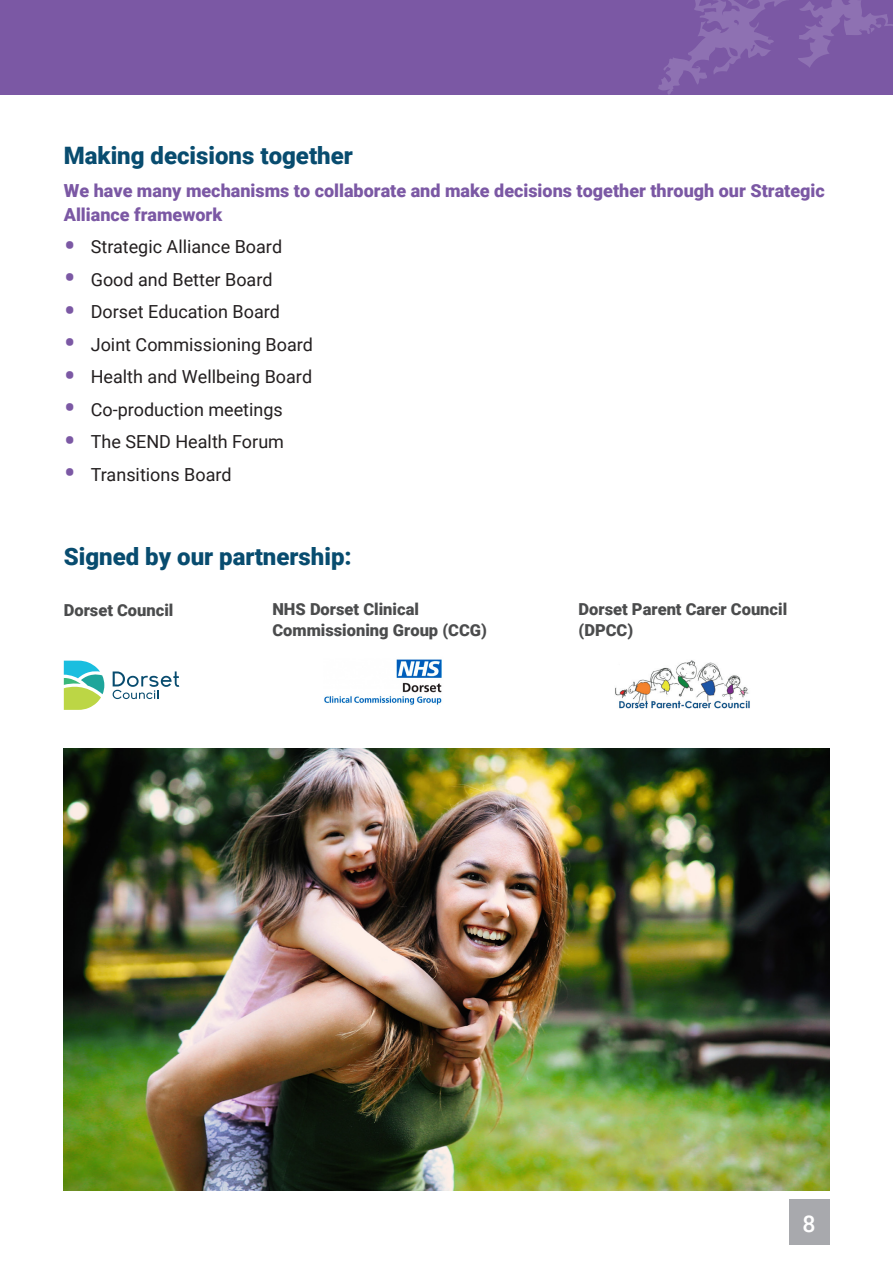
<style>
.page{position:relative;width:893px;height:1263px;background:#fff}
.page>*{position:absolute;margin:0;border:0;box-sizing:border-box;transform-origin:0 0}
._12pt_body_text{font:900 24px "Roboto";color:#084c6f}
.t1{font:500 23.1px "Roboto";color:#fff}
.Bullets{font:18px "Roboto";color:#231f20}
._12pt_body_text-2{font:900 18px/24px "Roboto";color:#7b58a4}
.Undelined_text_inden{font:900 16.5px/21px "Roboto";color:#4b4c4d}
.s1{font-size:36px;color:#7b58a4}
</style>
<div class="page">
<div style="left:0;top:0;width:893px;height:95px;background:#7b58a4"></div>
<svg style="left:658px;top:0;width:235px;height:95px"></svg>
<div style="left:789px;top:1199px;width:40px;height:45px;background:#a8a9ad"></div>
<img style="left:64px;top:748px;width:765px;height:443px">
<svg style="left:113px;top:671px;width:66px;height:28px"></svg>
<svg style="left:64px;top:661px;width:40px;height:49px"></svg>
<img style="left:324px;top:659px;width:118px;height:46px">
<img style="left:615px;top:660px;width:135px;height:49px">
<p class="_12pt_body_text" style="left:64px;top:139px;width:291px">Making decisions together</p>
<p class="_12pt_body_text-2" style="left:64px;top:178px;width:763px">We have many mechanisms to collaborate and make decisions together through our Strategic<br>Alliance framework</p>
<p class="Bullets" style="left:64px;top:234px;width:220px"><span class="s1">•</span> Strategic Alliance Board</p>
<p class="Bullets" style="left:64px;top:267px;width:210px"><span class="s1">•</span> Good and Better Board</p>
<p class="Bullets" style="left:64px;top:299px;width:218px"><span class="s1">•</span> Dorset Education Board</p>
<p class="Bullets" style="left:64px;top:332px;width:251px"><span class="s1">•</span> Joint Commissioning Board</p>
<p class="Bullets" style="left:64px;top:364px;width:250px"><span class="s1">•</span> Health and Wellbeing Board</p>
<p class="Bullets" style="left:64px;top:397px;width:221px"><span class="s1">•</span> Co-production meetings</p>
<p class="Bullets" style="left:64px;top:429px;width:222px"><span class="s1">•</span> The SEND Health Forum</p>
<p class="Bullets" style="left:64px;top:462px;width:169px"><span class="s1">•</span> Transitions Board</p>
<p class="_12pt_body_text" style="left:64px;top:539px;width:289px">Signed by our partnership:</p>
<p class="Undelined_text_inden" style="left:64px;top:599px;width:111px">Dorset Council</p>
<p class="Undelined_text_inden" style="left:272px;top:598px;width:216px">NHS Dorset Clinical<br>Commissioning Group (CCG)</p>
<p class="Undelined_text_inden" style="left:578px;top:598px;width:210px">Dorset Parent Carer Council (DPCC)</p>
<p class="t1" style="left:802px;top:1207px;width:15px">8</p>
</div>
